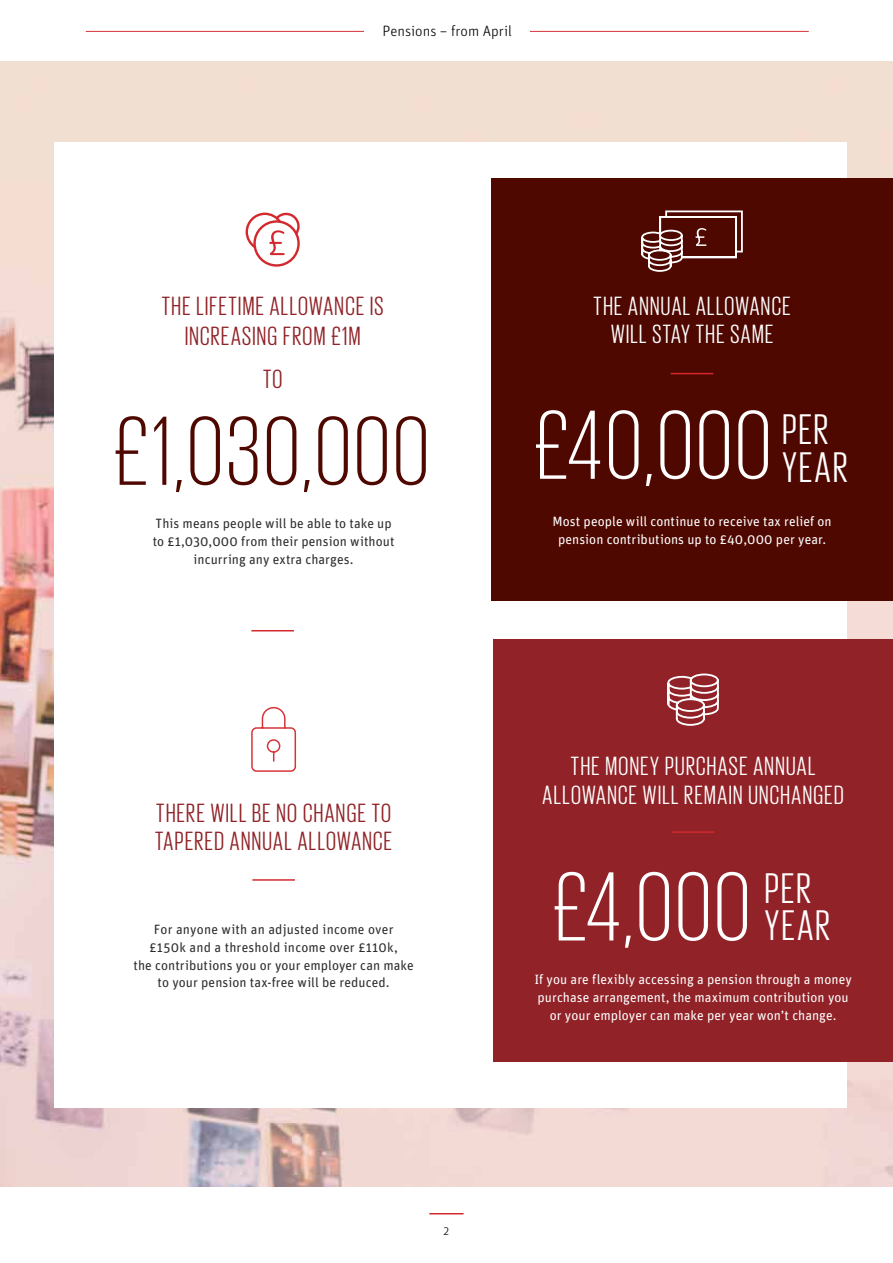
<style>
.page{position:relative;width:893px;height:1263px;background:#fff}
.page>*{position:absolute;margin:0;border:0;box-sizing:border-box;transform-origin:0 0}
.t1{font:300 100.5px "Giorgio Sans";letter-spacing:.035em;color:#fff}
.t2{font:300 100.5px "Giorgio Sans";letter-spacing:.035em;color:#4f0800}
.t3{font:43.8px/37.5px "Giorgio Sans";letter-spacing:.055em;color:#fff}
.t4{font:27px/30px "Giorgio Sans";letter-spacing:.05em;color:#912227;text-align:center}
.t5{font:27px/28.5px "Giorgio Sans";letter-spacing:.05em;color:#fff;text-align:center}
.t6{font:300 15px "Unit Rounded Pro";color:#000}
.t7{font:13.5px/18px "Unit Rounded Pro";letter-spacing:.005em;color:#2d2d2d;text-align:center}
.t8{font:13.5px/18px "Unit Rounded Pro";letter-spacing:.005em;color:#fff;text-align:center}
.t9{font:300 12px "Unit Rounded Pro";color:#000}
</style>
<div class="page">
<img style="left:0;top:62px;width:893px;height:1124px">
<hr style="left:429px;top:1213px;width:34px;height:1px;background:#d3292e">
<div style="left:54px;top:142px;width:792px;height:966px;background:#fff"></div>
<svg style="left:245px;top:212px;width:55px;height:55px"></svg>
<hr style="left:86px;top:31px;width:723px;height:1px;background:#d7333a">
<div style="left:364px;top:24px;width:166px;height:19px;background:#fff"></div>
<hr style="left:252px;top:879px;width:43px;height:2px;background:#d3292e">
<svg style="left:251px;top:706px;width:46px;height:66px"></svg>
<div style="left:491px;top:179px;width:402px;height:422px;background:#4f0800"></div>
<hr style="left:671px;top:373px;width:42px;height:1px;background:#d3292e">
<svg style="left:641px;top:210px;width:102px;height:62px"></svg>
<div style="left:493px;top:639px;width:400px;height:423px;background:#912227"></div>
<hr style="left:672px;top:831px;width:42px;height:2px;background:#d3292e">
<svg style="left:667px;top:673px;width:52px;height:53px"></svg>
<hr style="left:251px;top:630px;width:43px;height:1px;background:#d3292e">
<p class="t6" style="left:382px;top:22px;width:131px">Pensions – from April</p>
<h3 class="t4" style="left:162px;top:290px;width:223px">THE LIFETIME ALLOWANCE IS<br>INCREASING FROM £1M</h3>
<h3 class="t4" style="left:263px;top:363px;width:21px">TO</h3>
<h1 class="t2" style="left:114px;top:403px;width:316px">£1,030,000</h1>
<p class="t7" style="left:153px;top:514px;width:243px">This means people will be able to take up to £1,030,000 from their pension without incurring any extra charges.</p>
<h3 class="t4" style="left:155px;top:798px;width:238px;line-height:28.5px;text-align:left">THERE WILL BE NO CHANGE TO<br>TAPERED ANNUAL ALLOWANCE</h3>
<p class="t7" style="left:133px;top:919px;width:282px">For anyone with an adjusted income over<br>£150k and a threshold income over £110k,<br>the contributions you or your employer can make to your pension tax-free will be reduced.</p>
<p class="t9" style="left:444px;top:1223px;width:7px">2</p>
<h3 class="t5" style="left:594px;top:291px;width:198px">THE ANNUAL ALLOWANCE<br>WILL STAY THE SAME</h3>
<h1 class="t1" style="left:535px;top:397px;width:238px">£40,000</h1>
<h2 class="t3" style="left:782px;top:410px;width:66px">PER<br>YEAR</h2>
<p class="t8" style="left:552px;top:512px;width:281px">Most people will continue to receive tax relief on pension contributions up to £40,000 per year.</p>
<h3 class="t5" style="left:543px;top:751px;width:303px">THE MONEY PURCHASE ANNUAL<br>ALLOWANCE WILL REMAIN UNCHANGED</h3>
<h1 class="t1" style="left:553px;top:858px;width:198px">£4,000</h1>
<h2 class="t3" style="left:765px;top:868px;width:66px">PER<br>YEAR</h2>
<p class="t8" style="left:534px;top:970px;width:319px">If you are flexibly accessing a pension through a money purchase arrangement, the maximum contribution you or your employer can make per year won’t change.</p>
</div>
